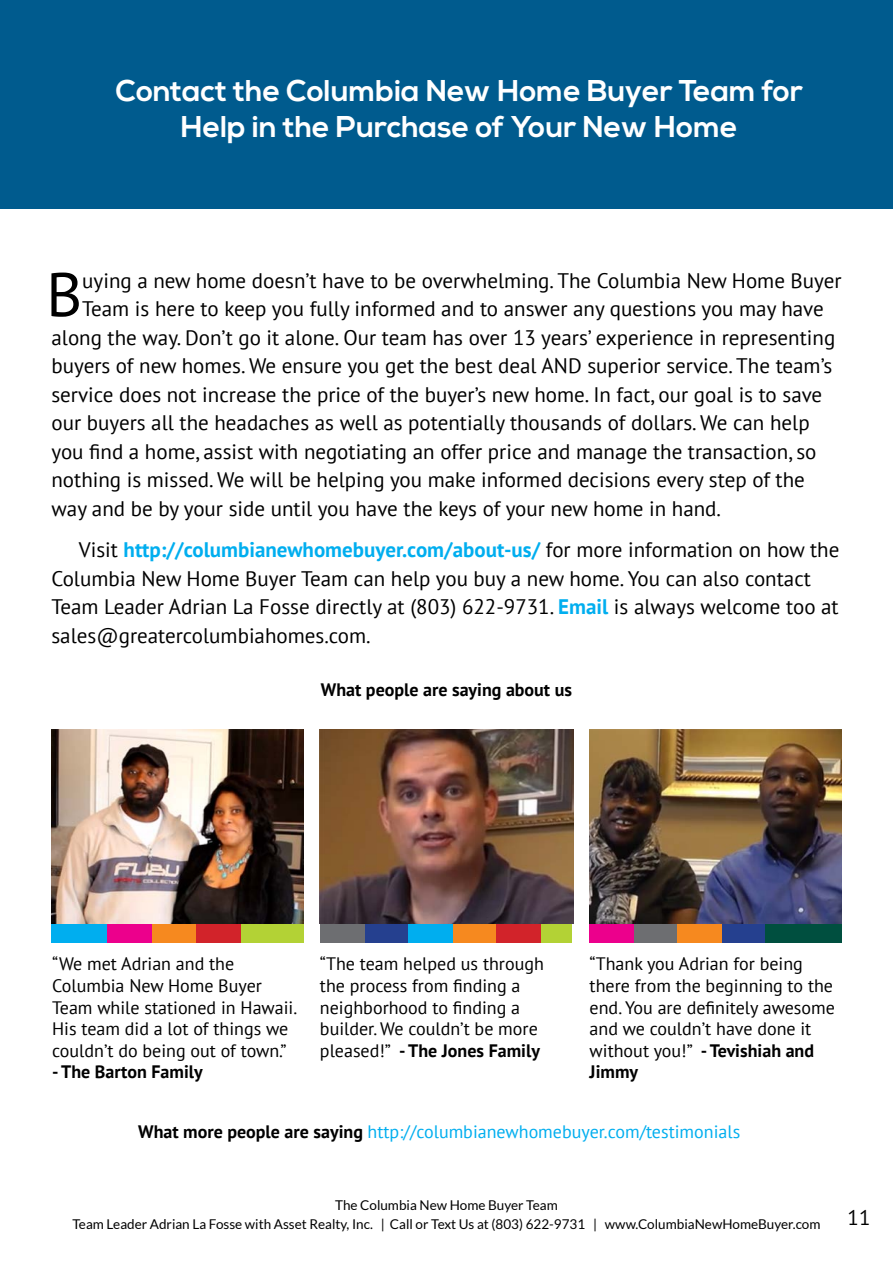
<style>
.page{position:relative;width:893px;height:1263px;background:#fff}
.page>*{position:absolute;margin:0;border:0;box-sizing:border-box;transform-origin:0 0}
.t1{font:61.65px "PT Sans";color:#000}
.t2{font:700 30px/36px "Nexa";color:#fff;text-align:center}
.t3{font:21px/28.5px "PT Sans";color:#000}
.t4{font:18px/21.6px "PT Sans";color:#000}
.t5{font:18px "PT Sans";color:#00aeef}
.t6{font:700 18px "PT Sans";color:#000}
.t7{font:13.5px/19.2px "Lato";color:#000;text-align:center}
.s1{font-weight:700;color:#00aeef}
.s2{font-weight:700}
.s3{font-weight:700;color:#000}
</style>
<div class="page">
<img style="left:320px;top:729px;width:254px;height:195px">
<img style="left:590px;top:729px;width:252px;height:195px">
<img style="left:51px;top:729px;width:252px;height:196px">
<div style="left:51px;top:925px;width:57px;height:18px;background:#00aeef"></div>
<div style="left:240px;top:925px;width:63px;height:18px;background:#b3d235"></div>
<div style="left:452px;top:925px;width:44px;height:18px;background:#f6891f"></div>
<div style="left:634px;top:925px;width:44px;height:18px;background:#6d6e71"></div>
<div style="left:152px;top:925px;width:44px;height:18px;background:#f6891f"></div>
<div style="left:364px;top:925px;width:44px;height:18px;background:#25408f"></div>
<div style="left:540px;top:925px;width:32px;height:18px;background:#b3d235"></div>
<div style="left:722px;top:925px;width:54px;height:18px;background:#25408f"></div>
<div style="left:108px;top:925px;width:44px;height:18px;background:#ec008c"></div>
<div style="left:320px;top:925px;width:44px;height:18px;background:#6d6e71"></div>
<div style="left:496px;top:925px;width:44px;height:18px;background:#d2232a"></div>
<div style="left:678px;top:925px;width:44px;height:18px;background:#f6891f"></div>
<div style="left:196px;top:925px;width:44px;height:18px;background:#d2232a"></div>
<div style="left:408px;top:925px;width:44px;height:18px;background:#00aeef"></div>
<div style="left:590px;top:925px;width:44px;height:18px;background:#ec008c"></div>
<div style="left:766px;top:925px;width:76px;height:18px;background:#004f3f"></div>
<div style="left:0;top:0;width:893px;height:208px;background:#005b8e"></div>
<h2 class="t2" style="left:116px;top:74px;width:689px">Contact the Columbia New Home Buyer Team for<br>Help in the Purchase of Your New Home</h2>
<h1 class="t1" style="left:46px;top:255px;width:38px">B</h1>
<p class="t3" style="left:82px;top:266px;width:761px">uying a new home doesn’t have to be overwhelming. The Columbia New Home Buyer</p>
<p class="t3" style="left:82px;top:294px;width:743px">Team is here to keep you fully informed and to answer any questions you may have</p>
<p class="t3" style="left:51px;top:323px;width:785px">along the way. Don’t go it alone. Our team has over 13 years’ experience in representing</p>
<p class="t3" style="left:51px;top:351px;width:782px">buyers of new homes. We ensure you get the best deal AND superior service. The team’s</p>
<p class="t3" style="left:51px;top:380px;width:772px">service does not increase the price of the buyer’s new home. In fact, our goal is to save</p>
<p class="t3" style="left:51px;top:408px;width:760px">our buyers all the headaches as well as potentially thousands of dollars. We can help</p>
<p class="t3" style="left:51px;top:437px;width:766px">you find a home, assist with negotiating an offer price and manage the transaction, so</p>
<p class="t3" style="left:51px;top:465px;width:755px">nothing is missed. We will be helping you make informed decisions every step of the</p>
<p class="t3" style="left:51px;top:494px;width:671px">way and be by your side until you have the keys of your new home in hand.</p>
<p class="t3" style="left:51px;top:535px;width:789px;text-indent:27px">Visit <span class="s1">http://columbianewhomebuyer.com/about-us/</span> for more information on how the Columbia New Home Buyer Team can help you buy a new home. You can also contact Team Leader Adrian La Fosse directly at (803) 622-9731. <span class="s1">Email</span> is always welcome too at sales@greatercolumbiahomes.com.</p>
<p class="t6" style="left:321px;top:678px;width:253px">What people are saying about us</p>
<p class="t4" style="left:52px;top:953px;width:247px">“We met Adrian and the<br>Columbia New Home Buyer<br>Team while stationed in Hawaii.<br>His team did a lot of things we couldn’t do being out of town.”</p>
<p class="t6" style="left:52px;top:1060px;width:152px">- The Barton Family</p>
<p class="t4" style="left:320px;top:953px;width:225px">“The team helped us through the process from finding a neighborhood to finding a builder. We couldn’t be more pleased!” <span class="s2">- The Jones Family</span></p>
<p class="t4" style="left:590px;top:953px;width:247px">“Thank you Adrian for being there from the beginning to the end. You are definitely awesome and we couldn’t have done it without you!” <span class="s2">- Tevishiah and<br>Jimmy</span></p>
<p class="t5" style="left:138px;top:1120px;width:604px"><span class="s3">What more people are saying</span> http://columbianewhomebuyer.com/testimonials</p>
<p class="t7" style="left:72px;top:1195px;width:750px">The Columbia New Home Buyer Team<br>Team Leader Adrian La Fosse with Asset Realty, Inc. | Call or Text Us at (803) 622-9731 | www.ColumbiaNewHomeBuyer.com</p>
<p class="t3" style="left:848px;top:1202px;width:24px">11</p>
</div>
